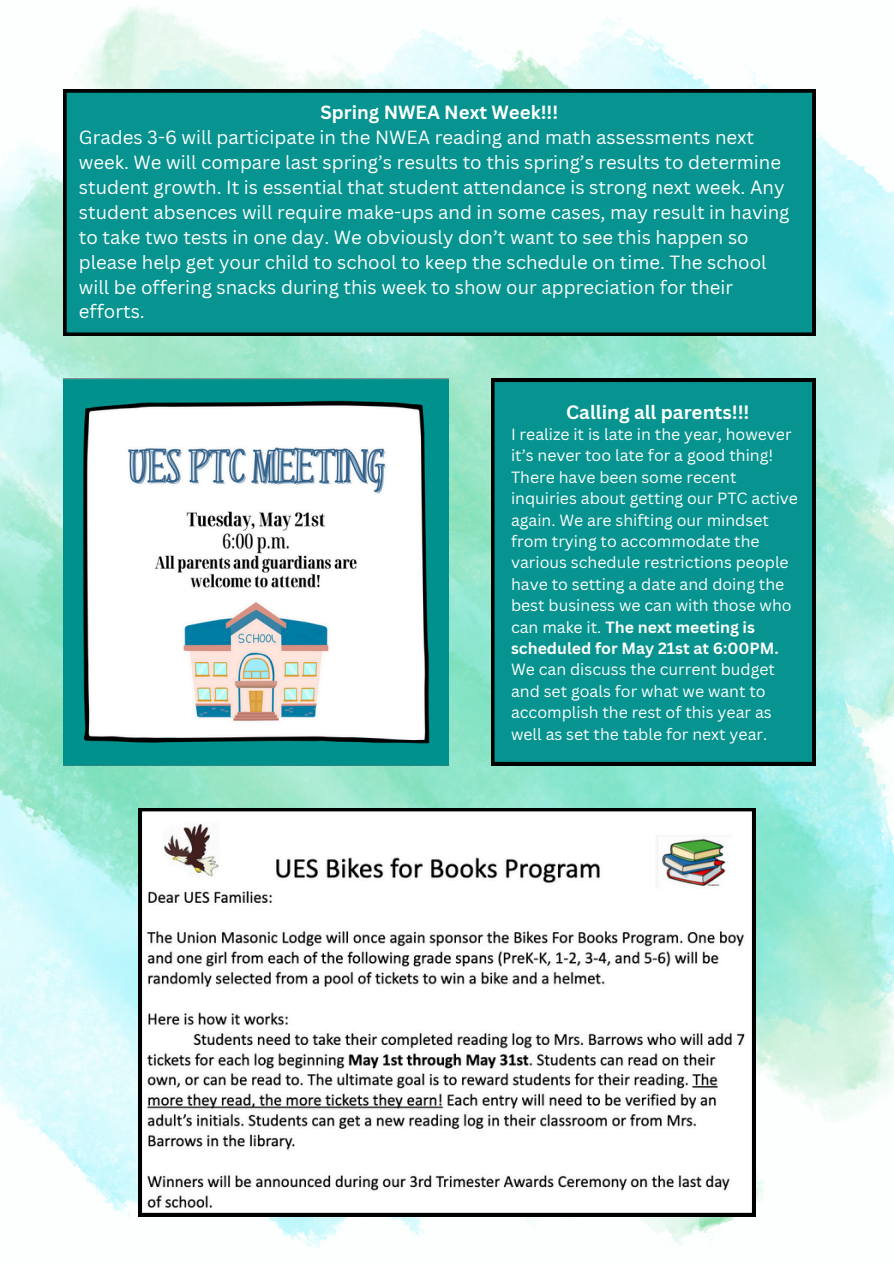
<style>
.page{position:relative;width:894px;height:1264px;background:#fff}
.page>*{position:absolute;margin:0;border:0;box-sizing:border-box;transform-origin:0 0}
.t1{font:700 18.9px "Canva Sans";color:#fcfffe}
.t2{font:18.6px/24.9px "Canva Sans";color:#fcfffe}
.t3{font:15.9px/21.3px "Canva Sans";color:#fcfffe}
.s1{font-weight:700}
</style>
<div class="page">
<img style="left:0;top:6px;width:893px;height:1243px">
<div style="left:63px;top:89px;width:752px;height:247px;background:#07938f"></div>
<div style="left:491px;top:378px;width:324px;height:387px;background:#07938f"></div>
<img style="left:63px;top:378px;width:385px;height:387px">
<svg style="left:139px;top:808px;width:616px;height:408px"></svg>
<p class="t2" style="left:79px;top:99px;width:712px;text-indent:241px"><span class="s1">Spring NWEA Next Week!!!<br></span>Grades 3-6 will participate in the NWEA reading and math assessments next week. We will compare last spring’s results to this spring’s results to determine student growth. It is essential that student attendance is strong next week. Any student absences will require make-ups and in some cases, may result in having to take two tests in one day. We obviously don’t want to see this happen so please help get your child to school to keep the schedule on time. The school will be offering snacks during this week to show our appreciation for their efforts.</p>
<p class="t1" style="left:566px;top:398px;width:185px">Calling all parents!!!</p>
<p class="t3" style="left:511px;top:423px;width:288px">I realize it is late in the year, however it’s never too late for a good thing!<br>There have been some recent inquiries about getting our PTC active again. We are shifting our mindset from trying to accommodate the various schedule restrictions people have to setting a date and doing the best business we can with those who can make it. <span class="s1">The next meeting is scheduled for May 21st at 6:00PM.<br></span>We can discuss the current budget and set goals for what we want to accomplish the rest of this year as well as set the table for next year.</p>
</div>
